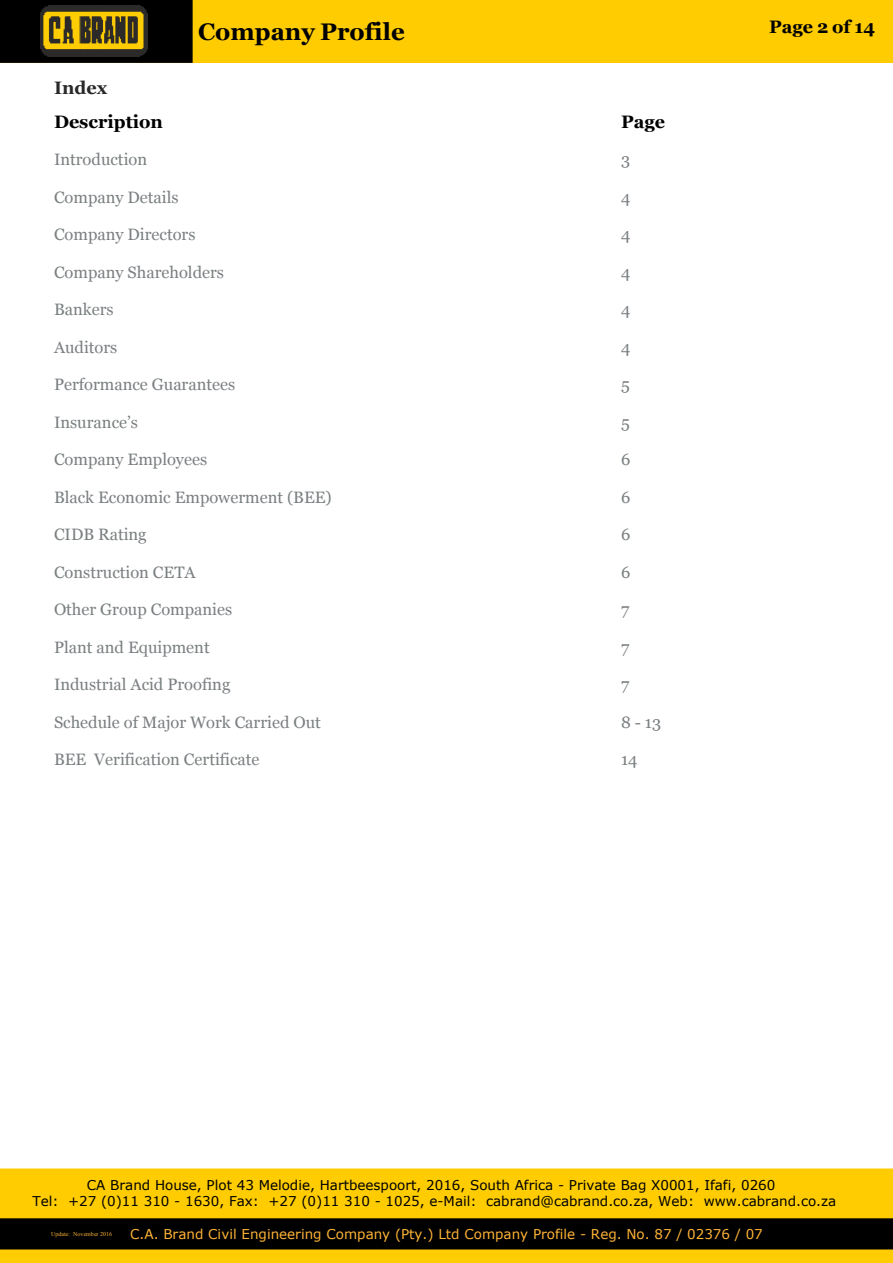
<style>
.page{position:relative;width:893px;height:1263px;background:#fff}
.page>*{position:absolute;margin:0;border:0;box-sizing:border-box;transform-origin:0 0}
.t1{font:700 24px "Georgia";color:#000}
.t2{font:700 18px "Georgia";color:#000}
.t3{font:700 18px "Georgia";color:#282828}
.t4{font:16.5px "Georgia";color:#7a7f81}
.t5{font:13.5px/16.4px "Verdana";color:#000;text-align:center}
.t6{font:13.5px "Verdana";color:#feb336}
.t7{font:6px "Times New Roman";color:#feb336}
</style>
<div class="page">
<div style="left:0;top:0;width:893px;height:63px;background:#fecc01"></div>
<div style="left:0;top:0;width:193px;height:63px;background:#000"></div>
<img style="left:40px;top:5px;width:108px;height:52px">
<div style="left:0;top:1168px;width:893px;height:95px;background:#fecc01"></div>
<div style="left:0;top:1218px;width:893px;height:31px;background:#000"></div>
<h1 class="t1" style="left:198px;top:22px;width:208px">Company Profile</h1>
<p class="t2" style="left:769px;top:19px;width:108px">Page 2 of 14</p>
<p class="t3" style="left:54px;top:81px;width:55px">Index</p>
<p class="t2" style="left:54px;top:114px;width:111px">Description</p>
<p class="t2" style="left:621px;top:114px;width:45px">Page</p>
<p class="t4" style="left:54px;top:153px;width:95px">Introduction</p>
<p class="t4" style="left:621px;top:153px;width:11px">3</p>
<p class="t4" style="left:54px;top:190px;width:126px">Company Details</p>
<p class="t4" style="left:621px;top:190px;width:11px">4</p>
<p class="t4" style="left:54px;top:228px;width:143px">Company Directors</p>
<p class="t4" style="left:621px;top:228px;width:11px">4</p>
<p class="t4" style="left:54px;top:265px;width:172px">Company Shareholders</p>
<p class="t4" style="left:621px;top:265px;width:11px">4</p>
<p class="t4" style="left:54px;top:303px;width:61px">Bankers</p>
<p class="t4" style="left:621px;top:303px;width:11px">4</p>
<p class="t4" style="left:54px;top:340px;width:65px">Auditors</p>
<p class="t4" style="left:621px;top:340px;width:11px">4</p>
<p class="t4" style="left:54px;top:378px;width:183px">Performance Guarantees</p>
<p class="t4" style="left:621px;top:378px;width:10px">5</p>
<p class="t4" style="left:54px;top:415px;width:85px">Insurance’s</p>
<p class="t4" style="left:621px;top:415px;width:10px">5</p>
<p class="t4" style="left:54px;top:453px;width:155px">Company Employees</p>
<p class="t4" style="left:621px;top:453px;width:11px">6</p>
<p class="t4" style="left:54px;top:490px;width:279px">Black Economic Empowerment (BEE)</p>
<p class="t4" style="left:621px;top:490px;width:11px">6</p>
<p class="t4" style="left:54px;top:528px;width:94px">CIDB Rating</p>
<p class="t4" style="left:621px;top:528px;width:11px">6</p>
<p class="t4" style="left:54px;top:565px;width:143px">Construction CETA</p>
<p class="t4" style="left:621px;top:565px;width:11px">6</p>
<p class="t4" style="left:54px;top:603px;width:180px">Other Group Companies</p>
<p class="t4" style="left:621px;top:603px;width:10px">7</p>
<p class="t4" style="left:54px;top:640px;width:157px">Plant and Equipment</p>
<p class="t4" style="left:621px;top:640px;width:10px">7</p>
<p class="t4" style="left:54px;top:678px;width:178px">Industrial Acid Proofing</p>
<p class="t4" style="left:621px;top:678px;width:10px">7</p>
<p class="t4" style="left:54px;top:715px;width:268px">Schedule of Major Work Carried Out</p>
<p class="t4" style="left:621px;top:715px;width:42px">8 - 13</p>
<p class="t4" style="left:54px;top:753px;width:207px">BEE Verification Certificate</p>
<p class="t4" style="left:621px;top:753px;width:18px">14</p>
<p class="t5" style="left:32px;top:1178px;width:805px">CA Brand House, Plot 43 Melodie, Hartbeespoort, 2016, South Africa - Private Bag X0001, Ifafi, 0260<br>Tel: +27 (0)11 310 - 1630, Fax: +27 (0)11 310 - 1025, e-Mail: cabrand@cabrand.co.za, Web: www.cabrand.co.za</p>
<p class="t7" style="left:51px;top:1232px;width:62px">Update: November 2016</p>
<p class="t6" style="left:130px;top:1228px;width:634px">C.A. Brand Civil Engineering Company (Pty.) Ltd Company Profile - Reg. No. 87 / 02376 / 07</p>
</div>
